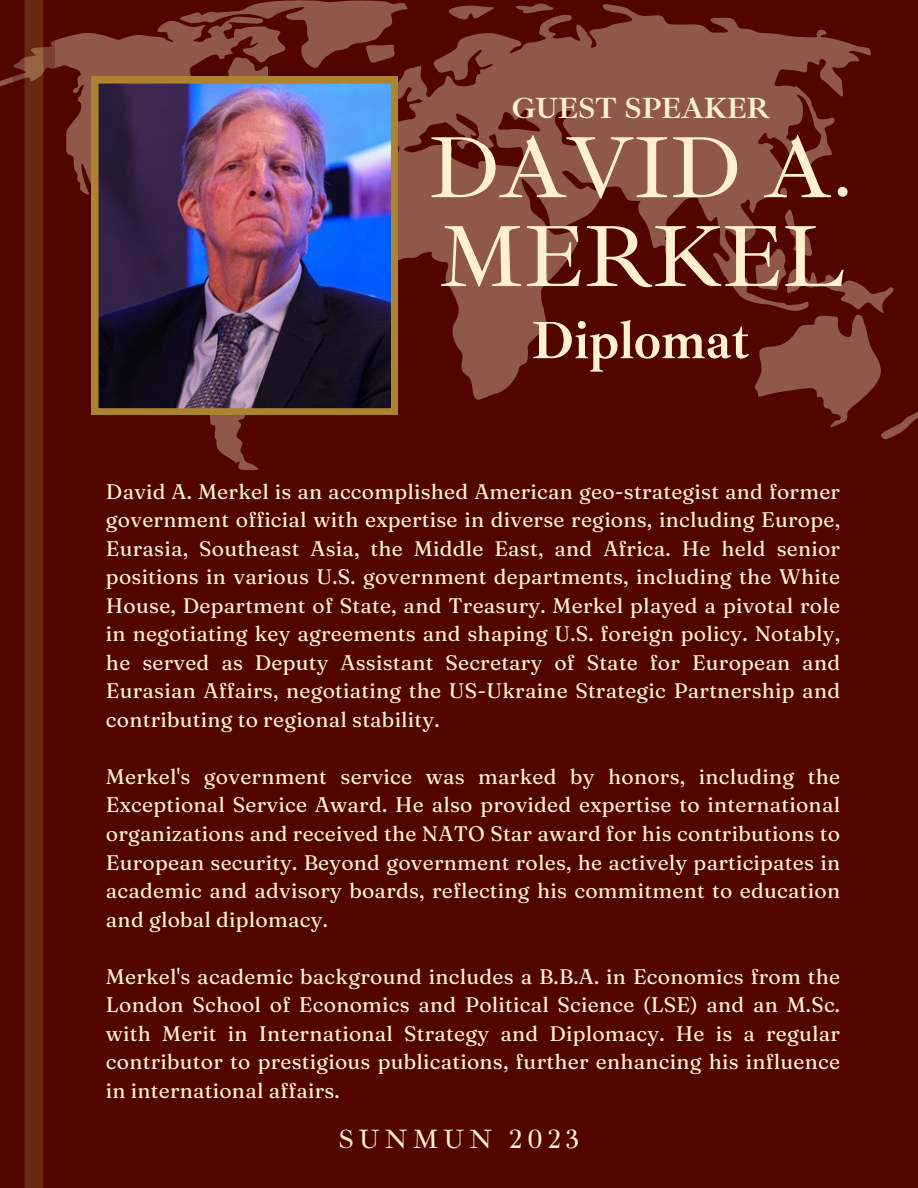
<style>
.page{position:relative;width:918px;height:1188px;background:#510400}
.page>*{position:absolute;margin:0;border:0;box-sizing:border-box;transform-origin:0 0}
.t1{font:88.95px/88.8px "Ibarra Real Nova";letter-spacing:-.01em;color:#fff1cf}
.t2{font:700 53.85px "Ibarra Real Nova";color:#fff1cf}
.t3{font:700 30px "Ibarra Real Nova";letter-spacing:-.01em;color:#fff1cf}
.t4{font:27.15px "Ibarra Real Nova";letter-spacing:.17em;color:#fff1cf}
.t5{font:21px/28.5px "Fraunces 9 pt";letter-spacing:.01em;color:#fff1cf;text-align:justify}
</style>
<div class="page">
<svg style="left:0;top:0;width:918px;height:470px"></svg>
<svg style="left:13px;top:0;width:42px;height:1188px"></svg>
<img style="left:92px;top:77px;width:306px;height:338px">
<p class="t3" style="left:512px;top:90px;width:260px">GUEST SPEAKER</p>
<p class="t1" style="left:428px;top:124px;width:428px">DAVID A.<br>MERKEL</p>
<p class="t2" style="left:532px;top:307px;width:220px">Diplomat</p>
<p class="t5" style="left:106px;top:477px;width:736px">David A. Merkel is an accomplished American geo-strategist and former government official with expertise in diverse regions, including Europe, Eurasia, Southeast Asia, the Middle East, and Africa. He held senior positions in various U.S. government departments, including the White House, Department of State, and Treasury. Merkel played a pivotal role in negotiating key agreements and shaping U.S. foreign policy. Notably, he served as Deputy Assistant Secretary of State for European and Eurasian Affairs, negotiating the US-Ukraine Strategic Partnership and contributing to regional stability.</p>
<p class="t5" style="left:106px;top:762px;width:736px">Merkel's government service was marked by honors, including the Exceptional Service Award. He also provided expertise to international organizations and received the NATO Star award for his contributions to European security. Beyond government roles, he actively participates in academic and advisory boards, reflecting his commitment to education and global diplomacy.</p>
<p class="t5" style="left:106px;top:962px;width:736px">Merkel's academic background includes a B.B.A. in Economics from the London School of Economics and Political Science (LSE) and an M.Sc. with Merit in International Strategy and Diplomacy. He is a regular contributor to prestigious publications, further enhancing his influence in international affairs.</p>
<p class="t4" style="left:338px;top:1122px;width:243px">SUNMUN 2023</p>
</div>
